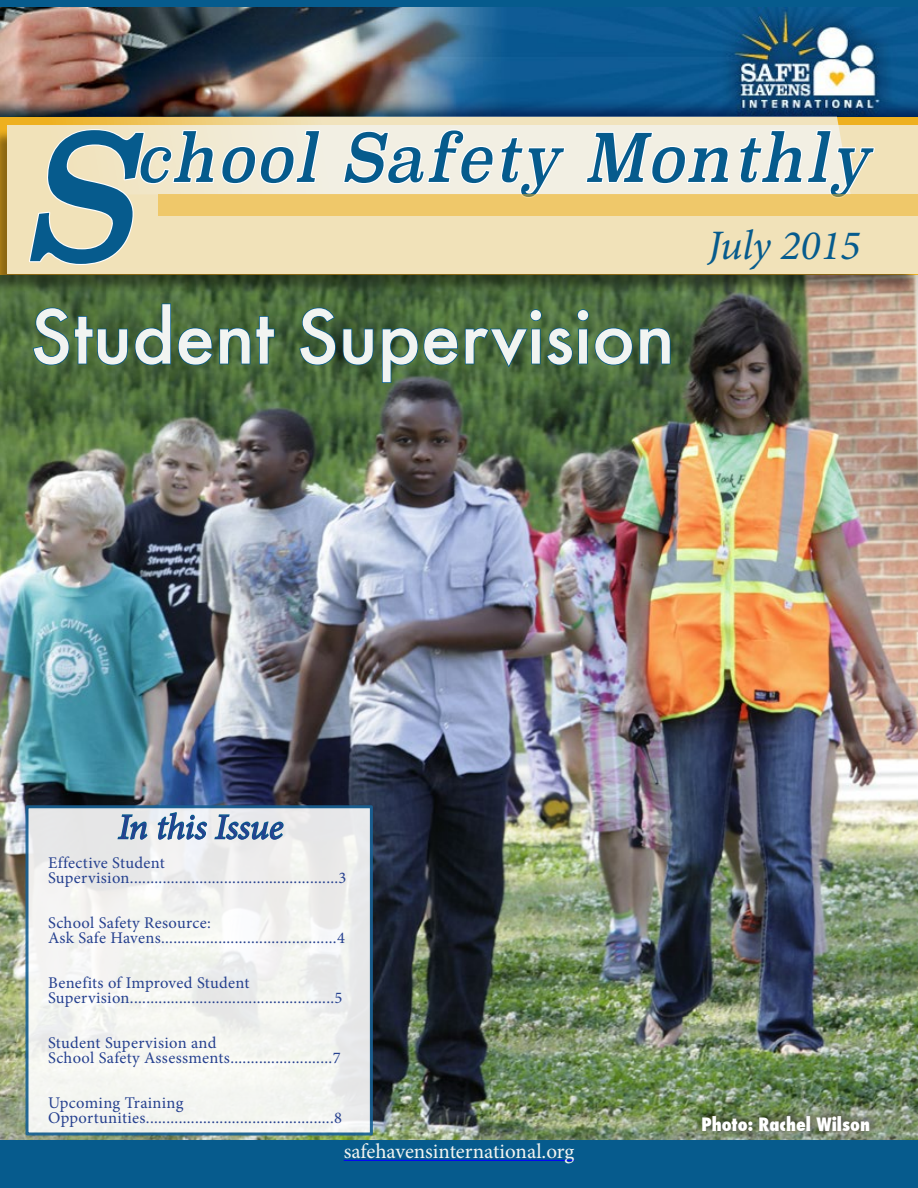
<style>
.page{position:relative;width:918px;height:1188px;background:#fff}
.page>*{position:absolute;margin:0;border:0;box-sizing:border-box;transform-origin:0 0}
.t1{font:italic 172.65px "Superclarendon";color:#065b8d;scale:.86 1}
.t2{font:500 72px "Futura";color:#f2f4f1}
.t3{font:italic 66px "Superclarendon";color:#065b8d;scale:.86 1}
.t4{font:italic 42px "Minion Pro";letter-spacing:-.005em;color:#065b8d}
.t5{font:italic 36px "Minion Pro";letter-spacing:-.01em;color:#25408f}
.t6{font:21px "Minion Pro";letter-spacing:-.005em;color:#f2f4f1}
.t7{font:800 condensed 18px "Futura";color:#fff}
.t8{font:16.35px/15px "Minion Pro";letter-spacing:.02em;color:#25408f}
</style>
<div class="page">
<div style="left:0;top:0;width:918px;height:29px;background:#065b8d"></div>
<div style="left:0;top:1112px;width:918px;height:76px;background:#065b8d"></div>
<img style="left:0;top:275px;width:918px;height:865px">
<img style="left:0;top:8px;width:918px;height:109px">
<hr style="left:344px;top:1160px;width:230px;height:1px;background:#00f">
<svg style="left:0;top:117px;width:851px;height:12px;fill:#f1e3bd"></svg>
<div style="left:0;top:129px;width:917px;height:165px;background:#000;opacity:.57"></div>
<svg style="left:7px;top:126px;width:911px;height:148px;fill:#f1e2b9"></svg>
<svg style="left:27px;top:128px;width:295px;height:138px"></svg>
<svg style="left:342px;top:123px;width:225px;height:71px"></svg>
<svg style="left:584px;top:125px;width:147px;height:61px"></svg>
<svg style="left:738px;top:123px;width:138px;height:71px"></svg>
<div style="left:158px;top:194px;width:760px;height:21px;background:#efc86a"></div>
<div style="left:26px;top:805px;width:347px;height:331px;background:linear-gradient(to right,#f4f4f1,#eeefee);border:3px solid #186296"></div>
<svg style="left:116px;top:813px;width:33px;height:28px"></svg>
<svg style="left:157px;top:811px;width:127px;height:30px"></svg>
<svg style="left:32px;top:303px;width:243px;height:63px"></svg>
<svg style="left:299px;top:307px;width:75px;height:59px"></svg>
<svg style="left:381px;top:308px;width:252px;height:76px"></svg>
<svg style="left:639px;top:327px;width:32px;height:38px"></svg>
<div style="left:695px;top:1107px;width:183px;height:30px;background:#000;opacity:.75"></div>
<h1 class="t1" style="left:23px;top:82px;width:183px">S</h1>
<h3 class="t3" style="left:136px;top:113px;width:877px">chool Safety Monthly</h3>
<h3 class="t4" style="left:708px;top:217px;width:154px">July 2015</h3>
<h2 class="t2" style="left:30px;top:288px;width:646px">Student Supervision</h2>
<h3 class="t5" style="left:118px;top:802px;width:167px">In this Issue</h3>
<p class="t8" style="left:48px;top:855px;width:300px">Effective Student<br>Supervision...................................................3</p>
<p class="t8" style="left:48px;top:915px;width:298px">School Safety Resource:<br>Ask Safe Havens...........................................4</p>
<p class="t8" style="left:48px;top:975px;width:296px">Benefits of Improved Student<br>Supervision..................................................5</p>
<p class="t8" style="left:48px;top:1035px;width:294px">Student Supervision and<br>School Safety Assessments.........................7</p>
<p class="t8" style="left:48px;top:1095px;width:296px">Upcoming Training<br>Opportunities..............................................8</p>
<p class="t6" style="left:344px;top:1137px;width:232px">safehavensinternational.org</p>
<p class="t7" style="left:701px;top:1112px;width:170px">Photo: Rachel Wilson</p>
</div>
